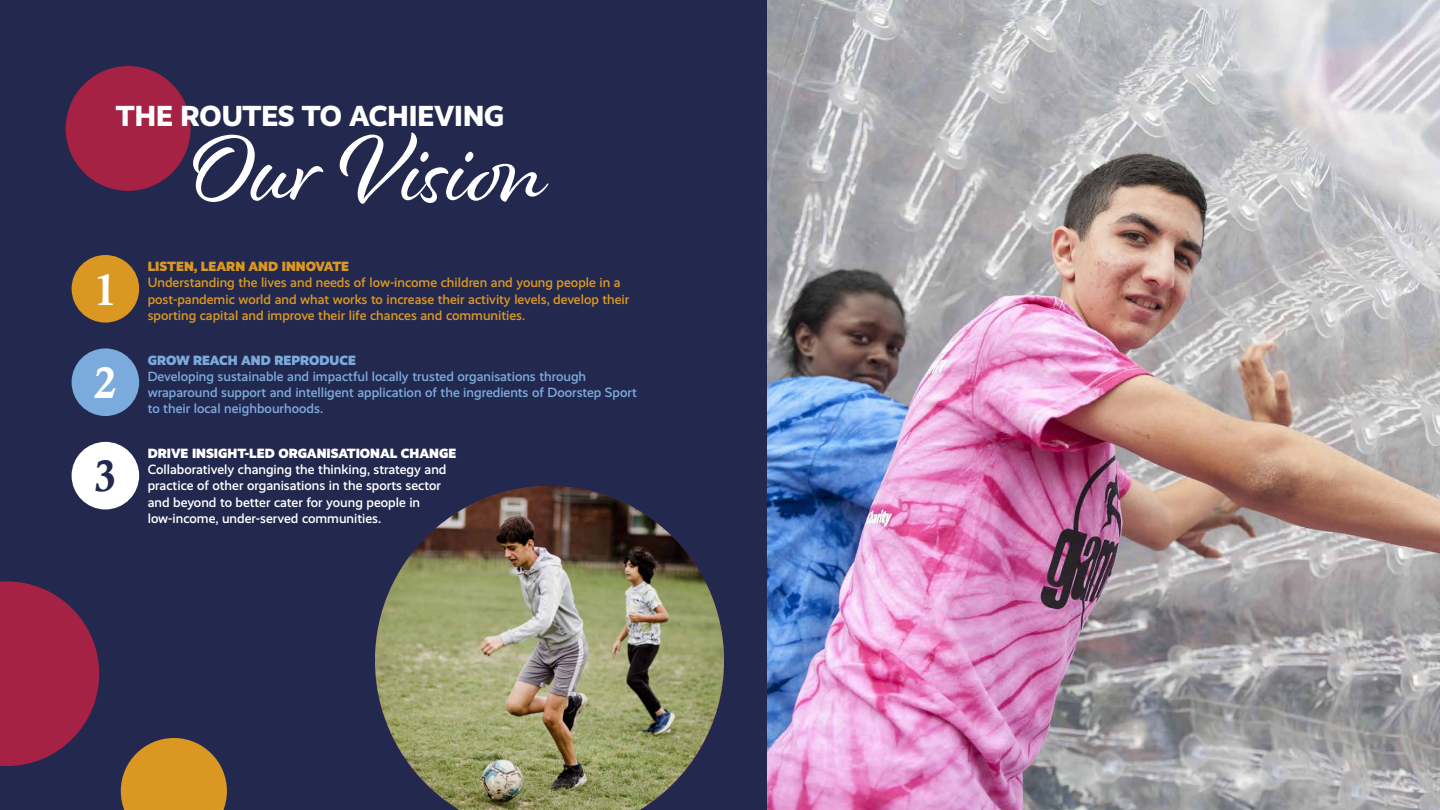
<style>
.page{position:relative;width:1440px;height:810px;background:#fff}
.page>*{position:absolute;margin:0;border:0;box-sizing:border-box;transform-origin:0 0}
.t1{font:97.73px "Alisha";color:#fff}
.t2{font:44.17px "Calis MT Bol";color:#fff}
.t3{font:44.17px "Calis MT Bol";color:#22284e}
.t4{font:800 29.17px "Realist";letter-spacing:-.005em;color:#fff}
.t5{font:500 13.5px/16.2px "Realist";color:#da9823}
.t6{font:500 13.5px/16.2px "Realist";color:#7baadc}
.t7{font:500 13.5px/16.2px "Realist";color:#fff}
.t8{font:900 13.5px "Realist";color:#fff}
.t9{font:900 13.5px "Realist";color:#da9823}
.t10{font:900 13.5px "Realist";color:#7baadc}
</style>
<div class="page">
<div style="left:0;top:0;width:767px;height:810px;background:#22284e"></div>
<svg style="left:0;top:581px;width:99px;height:185px"></svg>
<div style="left:72px;top:255px;width:67px;height:68px;background:#da9823;border-radius:50%"></div>
<div style="left:72px;top:348px;width:67px;height:68px;background:#7baadc;border-radius:50%"></div>
<div style="left:72px;top:442px;width:67px;height:67px;background:#fff;border-radius:50%"></div>
<img style="left:767px;top:0;width:673px;height:810px">
<div style="left:66px;top:66px;width:125px;height:125px;background:#a52244;border-radius:50%"></div>
<img style="left:375px;top:486px;width:349px;height:324px">
<svg style="left:121px;top:738px;width:106px;height:72px"></svg>
<h3 class="t4" style="left:116px;top:98px;width:390px">THE ROUTES TO ACHIEVING</h3>
<h1 class="t1" style="left:191px;top:111px;width:361px">Our Vision</h1>
<h2 class="t2" style="left:94px;top:264px;width:24px">1</h2>
<h2 class="t2" style="left:94px;top:358px;width:24px">2</h2>
<h2 class="t3" style="left:94px;top:451px;width:24px">3</h2>
<p class="t9" style="left:148px;top:258px;width:203px">LISTEN, LEARN AND INNOVATE</p>
<p class="t5" style="left:148px;top:275px;width:483px">Understanding the lives and needs of low-income children and young people in a post-pandemic world and what works to increase their activity levels, develop their sporting capital and improve their life chances and communities.</p>
<p class="t10" style="left:148px;top:352px;width:210px">GROW REACH AND REPRODUCE</p>
<p class="t6" style="left:148px;top:368px;width:491px">Developing sustainable and impactful locally trusted organisations through wraparound support and intelligent application of the ingredients of Doorstep Sport to their local neighbourhoods.</p>
<p class="t8" style="left:148px;top:445px;width:310px">DRIVE INSIGHT-LED ORGANISATIONAL CHANGE</p>
<p class="t7" style="left:148px;top:462px;width:300px">Collaboratively changing the thinking, strategy and practice of other organisations in the sports sector and beyond to better cater for young people in low-income, under-served communities.</p>
</div>
